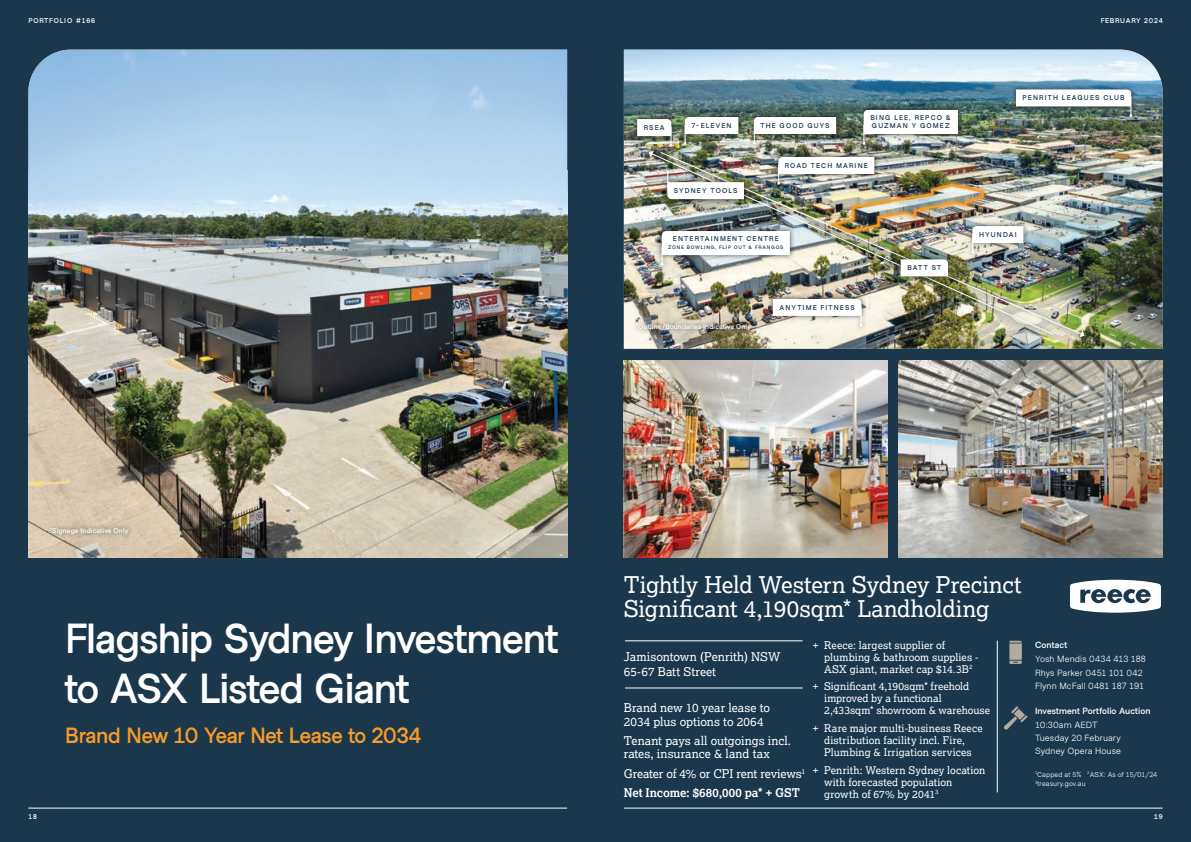
<style>
.page{position:relative;width:1191px;height:842px;background:#fff}
.page>*{position:absolute;margin:0;border:0;box-sizing:border-box;transform-origin:0 0}
.t1{font:700 42px/50px "Metro Sans";letter-spacing:-.02em;color:#fff}
.t2{font:23px/24px "Lexia";letter-spacing:-.005em;color:#fff}
.t3{font:700 22px "Metro Sans";letter-spacing:-.015em;color:#f89c28}
.t4{font:12px/13.5px "Lexia";letter-spacing:-.005em;color:#fff}
.t5{font:10.5px/12px "Lexia";letter-spacing:.005em;color:#fff}
.t6{font:9px/13.8px "Metro Sans";letter-spacing:.01em;color:#fff}
.t7{font:700 9px "Metro Sans";letter-spacing:.01em;color:#fff}
.t8{font:700 7px "Metro Sans";letter-spacing:.165em;color:#1a374b}
.t9{font:700 7px "Metro Sans";letter-spacing:.02em;color:#fff}
.t10{font:7px/9.8px "Metro Sans";letter-spacing:.02em;color:#fff}
.t11{font:700 7px "Metro Sans";letter-spacing:.12em;color:#fff}
.t12{font:700 5px "Metro Sans";letter-spacing:.165em;color:#1a374b}
.s1{font-weight:700}
</style>
<div class="page">
<div style="left:0;top:0;width:595px;height:842px;background:#1a374b"></div>
<img style="left:28px;top:200px;width:539px;height:357px">
<img style="left:28px;top:50px;width:539px;height:150px">
<hr style="left:28px;top:808px;width:539px;height:1px;background:#fff">
<div style="left:45px;top:523px;width:88px;height:17px;background:#231f20;opacity:.75"></div>
<div style="left:595px;top:0;width:596px;height:842px;background:#1a374b"></div>
<hr style="left:625px;top:641px;width:177px;height:1px;background:#fff">
<hr style="left:625px;top:688px;width:177px;height:1px;background:#fff">
<hr style="left:997px;top:641px;width:1px;height:151px;background:#fff">
<img style="left:899px;top:360px;width:263px;height:197px">
<img style="left:624px;top:360px;width:263px;height:197px">
<img style="left:624px;top:50px;width:538px;height:299px">
<svg style="left:1009px;top:641px;width:12px;height:23px"></svg>
<svg style="left:1004px;top:706px;width:23px;height:24px"></svg>
<svg style="left:1070px;top:580px;width:91px;height:33px"></svg>
<hr style="left:624px;top:808px;width:538px;height:1px;background:#fff">
<div style="left:656px;top:147px;width:433px;height:195px;background:#231f20;opacity:.75"></div>
<img style="left:660px;top:276px;width:422px;height:59px">
<svg style="left:1079px;top:330px;width:5px;height:7px"></svg>
<div style="left:895px;top:254px;width:58px;height:28px;background:#231f20;opacity:.75"></div>
<div style="left:631px;top:319px;width:124px;height:17px;background:#231f20;opacity:.75"></div>
<div style="left:1010px;top:84px;width:127px;height:38px;background:#231f20;opacity:.75"></div>
<div style="left:767px;top:293px;width:100px;height:39px;background:#231f20;opacity:.75"></div>
<svg style="left:773px;top:299px;width:89px;height:27px;background:#f2f0eb"></svg>
<div style="left:631px;top:114px;width:46px;height:38px;background:#231f20;opacity:.75"></div>
<img style="left:637px;top:89px;width:495px;height:187px">
<p class="t11" style="left:28px;top:16px;width:68px">PORTFOLIO #166</p>
<p class="t11" style="left:1100px;top:16px;width:63px">FEBRUARY 2024</p>
<p class="t8" style="left:644px;top:123px;width:22px">RSEA</p>
<p class="t8" style="left:870px;top:113px;width:82px">BING LEE, REPCO &amp;</p>
<p class="t8" style="left:691px;top:121px;width:42px">7-ELEVEN</p>
<p class="t8" style="left:872px;top:121px;width:79px">GUZMAN Y GOMEZ</p>
<p class="t8" style="left:760px;top:121px;width:71px">THE GOOD GUYS</p>
<p class="t8" style="left:674px;top:187px;width:65px">SYDNEY TOOLS</p>
<p class="t8" style="left:785px;top:161px;width:84px">ROAD TECH MARINE</p>
<p class="t8" style="left:673px;top:234px;width:107px">ENTERTAINMENT CENTRE</p>
<p class="t12" style="left:668px;top:244px;width:117px">ZONE BOWLING, FLIP OUT &amp; FRANGOS</p>
<p class="t9" style="left:636px;top:323px;width:116px">*Outline/Boundaries Indicative Only</p>
<p class="t8" style="left:779px;top:303px;width:77px">ANYTIME FITNESS</p>
<p class="t8" style="left:907px;top:264px;width:36px">BATT ST</p>
<p class="t8" style="left:1022px;top:94px;width:103px">PENRITH LEAGUES CLUB</p>
<p class="t8" style="left:979px;top:230px;width:39px">HYUNDAI</p>
<p class="t9" style="left:50px;top:527px;width:80px">*Signage Indicative Only</p>
<h1 class="t1" style="left:65px;top:615px;width:494px">Flagship Sydney Investment to ASX Listed Giant</h1>
<h3 class="t3" style="left:65px;top:723px;width:357px">Brand New 10 Year Net Lease to 2034</h3>
<h2 class="t2" style="left:624px;top:572px;width:399px">Tightly Held Western Sydney Precinct<br>Significant 4,190sqm* Landholding</h2>
<p class="t4" style="left:624px;top:648px;width:158px;line-height:15px">Jamisontown (Penrith) NSW<br>65-67 Batt Street</p>
<p class="t4" style="left:624px;top:701px;width:148px">Brand new 10 year lease to<br>2034 plus options to 2064</p>
<p class="t4" style="left:624px;top:733px;width:169px">Tenant pays all outgoings incl. rates, insurance &amp; land tax</p>
<p class="t4" style="left:624px;top:763px;width:183px;line-height:19.2px">Greater of 4% or CPI rent reviews<sup>1<br></sup><span class="s1">Net Income: $680,000 pa* + GST</span></p>
<p class="t5" style="left:824px;top:639px;width:156px;text-indent:-11px">+ Reece: largest supplier of plumbing &amp; bathroom supplies -<br>ASX giant, market cap $14.3B<sup>2</sup></p>
<p class="t5" style="left:824px;top:680px;width:167px;text-indent:-11px">+ Significant 4,190sqm* freehold improved by a functional<br>2,433sqm* showroom &amp; warehouse</p>
<p class="t5" style="left:824px;top:722px;width:160px;text-indent:-11px">+ Rare major multi-business Reece distribution facility incl. Fire,<br>Plumbing &amp; Irrigation services</p>
<p class="t5" style="left:824px;top:764px;width:163px;text-indent:-11px">+ Penrith: Western Sydney location with forecasted population growth of 67% by 2041<sup>3</sup></p>
<p class="t7" style="left:1035px;top:639px;width:34px">Contact</p>
<p class="t6" style="left:1035px;top:652px;width:112px">Yosh Mendis 0434 413 188<br>Rhys Parker 0451 101 042<br>Flynn McFall 0481 187 191</p>
<p class="t7" style="left:1035px;top:705px;width:117px">Investment Portfolio Auction</p>
<p class="t6" style="left:1035px;top:719px;width:88px;line-height:13px">10:30am AEDT<br>Tuesday 20 February<br>Sydney Opera House</p>
<p class="t10" style="left:1035px;top:770px;width:124px"><sup>1</sup>Capped at 5% <sup>2</sup>ASX: As of 15/01/24<br><sup>3</sup>treasury.gov.au</p>
<p class="t9" style="left:28px;top:813px;width:10px">18</p>
<p class="t9" style="left:1154px;top:813px;width:10px">19</p>
</div>
